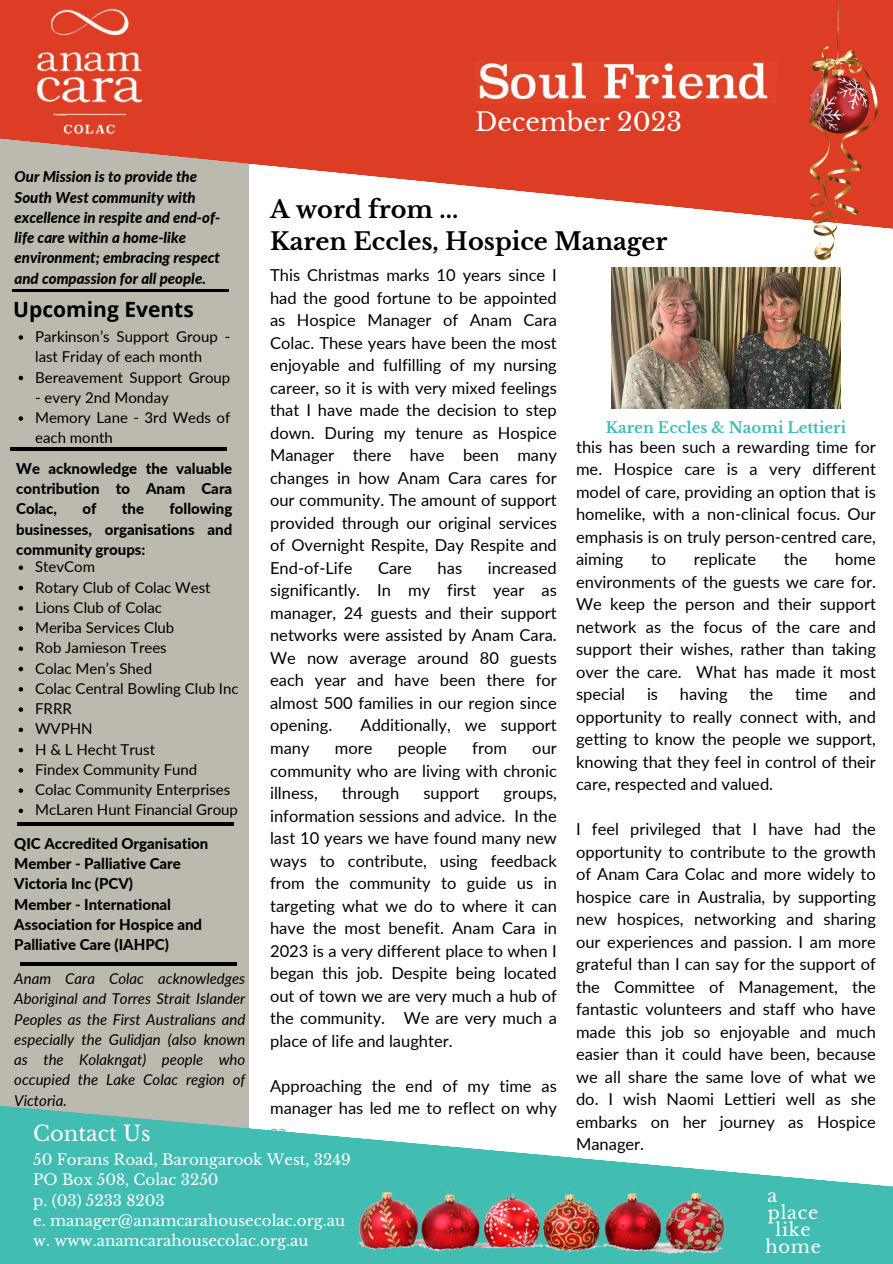
<style>
.page{position:relative;width:893px;height:1264px;background:#fff}
.page>*{position:absolute;margin:0;border:0;box-sizing:border-box;transform-origin:0 0}
.t1{font:25.2px "Libre Baskerville";color:#fff}
.t2{font:700 24px "Libre Baskerville";color:#000}
.t3{font:700 21px "Open Sans";color:#000}
.t4{font:21px "Libre Baskerville";color:#fff}
.t5{font:17.85px "Libre Baskerville";letter-spacing:.045em;color:#fff}
.t6{font:16.5px/22.5px "Lato";color:#000;text-align:justify}
.t7{font:15px/20.2px "Lato";color:#000}
.t8{font:800 15px/20.2px "Lato";color:#000}
.t9{font:italic 15px/20.2px "Lato";color:#000;text-align:justify}
.t10{font:italic 800 15px/20.2px "Lato";color:#000}
.t11{font:15px "Libre Baskerville";color:#fff}
.t12{font:700 15px "Libre Baskerville";color:#42bdb2}
.s1{color:#42bdb2}
</style>
<div class="page">
<div style="left:0;top:138px;width:249px;height:990px;background:#bcb9af"></div>
<svg style="left:0;top:0;width:892px;height:229px;fill:#de3d25"></svg>
<svg style="left:0;top:1105px;width:892px;height:158px;fill:#42bdb2"></svg>
<img style="left:475px;top:62px;width:301px;height:40px">
<img style="left:33px;top:4px;width:113px;height:134px">
<hr style="left:17px;top:822px;width:217px;height:3px;background:#000">
<hr style="left:10px;top:448px;width:216px;height:2px;background:#000">
<hr style="left:12px;top:289px;width:217px;height:3px;background:#000">
<hr style="left:20px;top:962px;width:217px;height:3px;background:#000">
<img style="left:611px;top:267px;width:229px;height:142px">
<img style="left:355px;top:1186px;width:387px;height:77px">
<svg style="left:19px;top:335px;width:4px;height:5px"></svg>
<svg style="left:19px;top:376px;width:4px;height:4px"></svg>
<svg style="left:19px;top:416px;width:4px;height:5px"></svg>
<svg style="left:19px;top:565px;width:4px;height:5px"></svg>
<svg style="left:19px;top:585px;width:4px;height:5px"></svg>
<svg style="left:19px;top:606px;width:4px;height:4px"></svg>
<svg style="left:19px;top:626px;width:4px;height:4px"></svg>
<svg style="left:19px;top:646px;width:4px;height:5px"></svg>
<svg style="left:19px;top:666px;width:4px;height:5px"></svg>
<svg style="left:19px;top:687px;width:4px;height:4px"></svg>
<svg style="left:19px;top:707px;width:4px;height:4px"></svg>
<svg style="left:19px;top:727px;width:4px;height:5px"></svg>
<svg style="left:19px;top:747px;width:4px;height:5px"></svg>
<svg style="left:19px;top:768px;width:4px;height:4px"></svg>
<svg style="left:19px;top:788px;width:4px;height:4px"></svg>
<svg style="left:19px;top:808px;width:4px;height:5px"></svg>
<img style="left:809px;top:4px;width:68px;height:256px">
<p class="t1" style="left:475px;top:106px;width:208px">December 2023</p>
<p class="t10" style="left:15px;top:166px;width:207px">Our Mission is to provide the<br>South West community with excellence in respite and end-of&shy;life care within a home-like environment; embracing respect and compassion for all people.</p>
<p class="t2" style="left:270px;top:194px;width:190px">A word from ...</p>
<p class="t2" style="left:270px;top:227px;width:399px">Karen Eccles, Hospice Manager</p>
<p class="t6" style="left:270px;top:263px;width:288px">This Christmas marks 10 years since I had the good fortune to be appointed as Hospice Manager of Anam Cara Colac. These years have been the most enjoyable and fulfilling of my nursing career, so it is with very mixed feelings that I have made the decision to step down. During my tenure as Hospice Manager there have been many changes in how Anam Cara cares for our community. The amount of support provided through our original services of Overnight Respite, Day Respite and End-of-Life</p>
<p class="t3" style="left:13px;top:294px;width:182px">Upcoming Events</p>
<p class="t7" style="left:35px;top:326px;width:197px">Parkinson’s Support Group - last Friday of each month</p>
<p class="t7" style="left:35px;top:366px;width:197px">Bereavement Support Group</p>
<p class="t7" style="left:35px;top:387px;width:135px">- every 2nd Monday</p>
<p class="t7" style="left:35px;top:407px;width:197px">Memory Lane - 3rd Weds of each month</p>
<p class="t12" style="left:606px;top:419px;width:242px">Karen Eccles &amp; Naomi Lettieri</p>
<p class="t6" style="left:576px;top:435px;width:301px">this has been such a rewarding time for me. Hospice care is a very different model of care, providing an option that is homelike, with a non-clinical focus. Our emphasis is on truly person-centred care, aiming</p>
<p class="t8" style="left:16px;top:458px;width:217px;text-align:justify">We acknowledge the valuable contribution to Anam Cara Colac,</p>
<p class="t8" style="left:16px;top:498px;width:217px;text-align:justify;text-indent:153px">following businesses, organisations and community groups:</p>
<p class="t8" style="left:82px;top:498px;width:16px">of</p>
<p class="t8" style="left:122px;top:498px;width:24px">the</p>
<p class="t6" style="left:576px;top:547px;width:301px;text-indent:259px">home environments of the guests we care for.<br>We keep the person and their support network as the focus of the care and support their wishes, rather than taking over the care. What has made it most special</p>
<p class="t6" style="left:651px;top:547px;width:17px">to</p>
<p class="t6" style="left:693px;top:547px;width:64px">replicate</p>
<p class="t6" style="left:783px;top:547px;width:25px">the</p>
<p class="t7" style="left:35px;top:556px;width:62px">StevCom</p>
<p class="t7" style="left:35px;top:576px;width:177px">Rotary Club of Colac West</p>
<p class="t7" style="left:35px;top:597px;width:128px">Lions Club of Colac</p>
<p class="t7" style="left:35px;top:617px;width:141px">Meriba Services Club</p>
<p class="t7" style="left:35px;top:637px;width:133px">Rob Jamieson Trees</p>
<p class="t7" style="left:35px;top:657px;width:119px">Colac Men’s Shed</p>
<p class="t7" style="left:35px;top:678px;width:205px">Colac Central Bowling Club Inc</p>
<p class="t7" style="left:35px;top:698px;width:38px">FRRR</p>
<p class="t7" style="left:35px;top:718px;width:59px">WVPHN</p>
<p class="t7" style="left:35px;top:738px;width:121px">H &amp; L Hecht Trust</p>
<p class="t7" style="left:35px;top:759px;width:164px">Findex Community Fund</p>
<p class="t7" style="left:35px;top:779px;width:197px">Colac Community Enterprises</p>
<p class="t7" style="left:35px;top:799px;width:204px">McLaren Hunt Financial Group</p>
<p class="t6" style="left:270px;top:556px;width:288px;text-indent:218px">increased significantly. In my first year as manager, 24 guests and their support networks were assisted by Anam Cara.<br>We now average around 80 guests each year and have been there for almost 500 families in our region since opening.</p>
<p class="t6" style="left:378px;top:556px;width:35px">Care</p>
<p class="t6" style="left:437px;top:556px;width:26px">has</p>
<p class="t6" style="left:576px;top:682px;width:301px;text-indent:273px">and opportunity to really connect with, and getting to know the people we support, knowing that they feel in control of their care, respected and valued.</p>
<p class="t6" style="left:576px;top:817px;width:301px">I feel privileged that I have had the opportunity to contribute to the growth of Anam Cara Colac and more widely to hospice care in Australia, by supporting new hospices, networking and sharing our experiences and passion. I am more grateful than I can say for the support of the Committee of Management, the fantastic volunteers and staff who have made this job so enjoyable and much easier than it could have been, because we all share the same love of what we do. I wish Naomi Lettieri well as she embarks on her journey as Hospice Manager.</p>
<p class="t6" style="left:647px;top:682px;width:13px">is</p>
<p class="t6" style="left:680px;top:682px;width:49px">having</p>
<p class="t6" style="left:749px;top:682px;width:25px">the</p>
<p class="t6" style="left:795px;top:682px;width:34px">time</p>
<p class="t6" style="left:360px;top:713px;width:198px">Additionally, we support</p>
<p class="t6" style="left:270px;top:736px;width:41px">many</p>
<p class="t6" style="left:335px;top:736px;width:39px">more</p>
<p class="t6" style="left:398px;top:736px;width:51px">people</p>
<p class="t6" style="left:472px;top:736px;width:36px">from</p>
<p class="t6" style="left:270px;top:736px;width:288px;text-indent:262px">our community who are living with chronic illness,</p>
<p class="t6" style="left:342px;top:781px;width:59px">through</p>
<p class="t6" style="left:423px;top:781px;width:58px">support</p>
<p class="t6" style="left:270px;top:781px;width:288px;text-indent:233px">groups, information sessions and advice. In the last 10 years we have found many new ways to contribute, using feedback from the community to guide us in targeting what we do to where it can have the most benefit. Anam Cara in 2023 is a very different place to when I began this job. Despite being located out of town we are very much a hub of the community. We are very much a place of life and laughter.</p>
<p class="t6" style="left:270px;top:1073px;width:288px">Approaching the end of my time as manager has led me to reflect on why <span class="s1">aa</span></p>
<p class="t8" style="left:14px;top:832px;width:196px">QIC Accredited Organisation</p>
<p class="t8" style="left:14px;top:853px;width:168px">Member - Palliative Care<br>Victoria Inc (PCV)</p>
<p class="t8" style="left:14px;top:893px;width:189px">Member - International<br>Association for Hospice and<br>Palliative Care (IAHPC)</p>
<p class="t9" style="left:14px;top:968px;width:232px">Anam Cara Colac acknowledges Aboriginal and Torres Strait Islander Peoples as the First Australians and especially the Gulidjan (also known as the Kolakngat) people who occupied the Lake Colac region of Victoria.</p>
<p class="t4" style="left:33px;top:1121px;width:119px">Contact Us</p>
<p class="t11" style="left:33px;top:1150px;width:319px">50 Forans Road, Barongarook West, 3249</p>
<p class="t11" style="left:33px;top:1170px;width:187px">PO Box 508, Colac 3250</p>
<p class="t11" style="left:33px;top:1190px;width:133px">p. (03) 5233 8203</p>
<p class="t11" style="left:33px;top:1211px;width:313px">e. manager@anamcarahousecolac.org.au</p>
<p class="t11" style="left:33px;top:1231px;width:277px">w. www.anamcarahousecolac.org.au</p>
<p class="t5" style="left:767px;top:1184px;width:11px">a</p>
<p class="t5" style="left:767px;top:1201px;width:52px">place</p>
<p class="t5" style="left:775px;top:1218px;width:37px">like</p>
<p class="t5" style="left:765px;top:1235px;width:57px">home</p>
</div>
